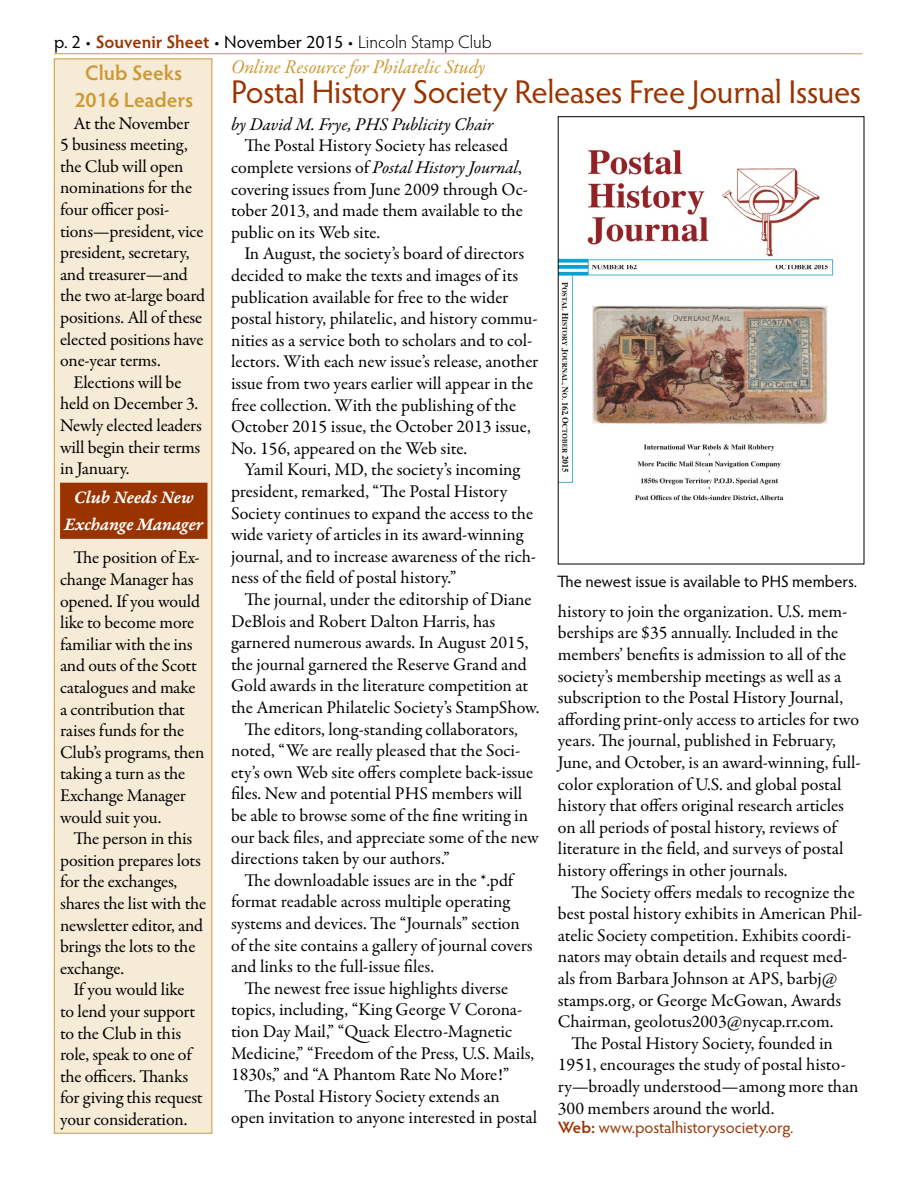
<style>
.page{position:relative;width:918px;height:1188px;background:#fff}
.page>*{position:absolute;margin:0;border:0;box-sizing:border-box;transform-origin:0 0}
.t1{font:33px "Hypatia Sans Pro";letter-spacing:-.015em;color:#993400}
.t2{font:600 21px/27px "Hypatia Sans Pro";color:#c93;text-align:center}
.t3{font:italic 19.5px "Garamond Premr Pro";letter-spacing:-.005em;color:#c93}
.t4{font:18.75px/27px "Garamond Premr Pro Smbd It Capt";letter-spacing:-.015em;color:#fff;text-align:center}
.t5{font:18px/21.6px "Garamond Premr Pro";letter-spacing:-.005em;color:#000}
.t6{font:18px "Hypatia Sans Pro";color:#000}
.t7{font:italic 18px "Garamond Premr Pro";color:#000}
.t8{font:16.5px "Hypatia Sans Pro";letter-spacing:-.005em;color:#000}
.t9{font:16.5px "Hypatia Sans Pro";color:#993400}
.s1{font-weight:600;color:#993400}
.s2{font-weight:300}
.s3{font-style:italic}
.s4{font-weight:600}
</style>
<div class="page">
<hr style="left:54px;top:53px;width:808px;height:1px;background:#c93">
<div style="left:54px;top:58px;width:158px;height:1076px;background:#f5ebd6;border:1px solid #c93"></div>
<div style="left:60px;top:483px;width:148px;height:56px;background:#993400;border:2px solid #993400"></div>
<img style="left:560px;top:150px;width:274px;height:351px">
<p class="t6" style="left:54px;top:30px;width:439px">p. 2 • <span class="s1">Souvenir Sheet</span> • November 2015 • <span class="s2">Lincoln Stamp Club</span></p>
<p class="t2" style="left:74px;top:58px;width:120px">Club Seeks<br>2016 Leaders</p>
<p class="t5" style="left:60px;top:112px;width:147px;text-indent:14px">At the November<br>5 business meeting, the Club will open nominations for the four officer posi&shy;tions—president, vice president, secretary, and treasurer—and the two at-large board positions. All of these elected positions have one-year terms.</p>
<p class="t5" style="left:60px;top:372px;width:143px;text-indent:14px">Elections will be held on December 3.<br>Newly elected leaders will begin their terms in January.</p>
<p class="t3" style="left:231px;top:54px;width:256px">Online Resource for Philatelic Study</p>
<h1 class="t1" style="left:231px;top:69px;width:632px">Postal History Society Releases Free Journal Issues</h1>
<p class="t7" style="left:231px;top:113px;width:264px">by David M. Frye, PHS Publicity Chair</p>
<p class="t5" style="left:231px;top:135px;width:299px;text-indent:14px">The Postal History Society has released complete versions of <span class="s3">Postal History Journal</span>, covering issues from June 2009 through Oc&shy;tober 2013, and made them available to the public on its Web site.</p>
<p class="t5" style="left:231px;top:243px;width:309px;text-indent:14px">In August, the society’s board of directors decided to make the texts and images of its publication available for free to the wider postal history, philatelic, and history commu&shy;nities as a service both to scholars and to col&shy;lectors. With each new issue’s release, another issue from two years earlier will appear in the free collection. With the publishing of the October 2015 issue, the October 2013 issue, No. 156, appeared on the Web site.</p>
<p class="t5" style="left:231px;top:459px;width:307px;text-indent:14px">Yamil Kouri, MD, the society’s incoming president, remarked, “The Postal History Society continues to expand the access to the wide variety of articles in its award-winning journal, and to increase awareness of the rich&shy;ness of the field of postal history.”</p>
<p class="t5" style="left:245px;top:589px;width:289px">The journal, under the editorship of Diane</p>
<p class="t5" style="left:231px;top:611px;width:266px">DeBlois and Robert Dalton Harris, has</p>
<p class="t5" style="left:231px;top:632px;width:299px">garnered numerous awards. In August 2015,</p>
<p class="t5" style="left:231px;top:654px;width:297px">the journal garnered the Reserve Grand and</p>
<p class="t5" style="left:231px;top:675px;width:299px">Gold awards in the literature competition at</p>
<p class="t5" style="left:231px;top:697px;width:310px">the American Philatelic Society’s StampShow.</p>
<p class="t5" style="left:245px;top:719px;width:275px">The editors, long-standing collaborators,</p>
<p class="t5" style="left:231px;top:740px;width:291px">noted, “We are really pleased that the Soci-</p>
<p class="t5" style="left:231px;top:762px;width:304px">ety’s own Web site offers complete back-issue</p>
<p class="t5" style="left:231px;top:783px;width:293px">files. New and potential PHS members will</p>
<p class="t5" style="left:231px;top:805px;width:299px">be able to browse some of the fine writing in</p>
<p class="t5" style="left:231px;top:827px;width:310px">our back files, and appreciate some of the new</p>
<p class="t5" style="left:231px;top:848px;width:220px">directions taken by our authors.”</p>
<p class="t5" style="left:245px;top:870px;width:270px">The downloadable issues are in the *.pdf</p>
<p class="t5" style="left:231px;top:891px;width:280px">format readable across multiple operating</p>
<p class="t5" style="left:231px;top:913px;width:290px">systems and devices. The “Journals” section</p>
<p class="t5" style="left:231px;top:935px;width:303px">of the site contains a gallery of journal covers</p>
<p class="t5" style="left:231px;top:956px;width:205px">and links to the full-issue files.</p>
<p class="t5" style="left:245px;top:978px;width:265px">The newest free issue highlights diverse</p>
<p class="t5" style="left:231px;top:999px;width:293px">topics, including, “King George V Corona-</p>
<p class="t5" style="left:231px;top:1021px;width:283px">tion Day Mail,” “Quack Electro-Magnetic</p>
<p class="t5" style="left:231px;top:1043px;width:305px">Medicine,” “Freedom of the Press, U.S. Mails,</p>
<p class="t5" style="left:231px;top:1064px;width:280px">1830s,” and “A Phantom Rate No More!”</p>
<p class="t5" style="left:245px;top:1086px;width:257px">The Postal History Society extends an</p>
<p class="t5" style="left:231px;top:1107px;width:308px">open invitation to anyone interested in postal</p>
<p class="t4" style="left:64px;top:484px;width:141px">Club Needs New<br>Exchange Manager</p>
<p class="t5" style="left:60px;top:547px;width:146px;text-indent:14px">The position of Ex&shy;change Manager has opened. If you would like to become more familiar with the ins and outs of the Scott catalogues and make a contribution that raises funds for the<br>Club’s programs, then taking a turn as the<br>Exchange Manager would suit you.</p>
<p class="t5" style="left:60px;top:828px;width:148px;text-indent:14px">The person in this position prepares lots for the exchanges, shares the list with the newsletter editor, and brings the lots to the exchange.</p>
<p class="t5" style="left:60px;top:979px;width:144px;text-indent:14px">If you would like to lend your support to the Club in this role, speak to one of the officers. Thanks for giving this request your consideration.</p>
<p class="t8" style="left:557px;top:571px;width:301px">The newest issue is available to PHS members.</p>
<p class="t5" style="left:558px;top:601px;width:304px">history to join the organization. U.S. mem&shy;berships are $35 annually. Included in the members’ benefits is admission to all of the society’s membership meetings as well as a subscription to the Postal History Journal, affording print-only access to articles for two years. The journal, published in February, June, and October, is an award-winning, full&shy;color exploration of U.S. and global postal history that offers original research articles on all periods of postal history, reviews of literature in the field, and surveys of postal history offerings in other journals.</p>
<p class="t5" style="left:571px;top:882px;width:285px">The Society offers medals to recognize the</p>
<p class="t5" style="left:558px;top:903px;width:306px">best postal history exhibits in American Phil-</p>
<p class="t5" style="left:558px;top:925px;width:295px">atelic Society competition. Exhibits coordi-</p>
<p class="t5" style="left:558px;top:946px;width:291px">nators may obtain details and request med-</p>
<p class="t5" style="left:558px;top:968px;width:281px">als from Barbara Johnson at APS, barbj@</p>
<p class="t5" style="left:558px;top:990px;width:285px">stamps.org, or George McGowan, Awards</p>
<p class="t5" style="left:558px;top:1011px;width:277px">Chairman, geolotus2003@nycap.rr.com.</p>
<p class="t5" style="left:571px;top:1033px;width:263px">The Postal History Society, founded in</p>
<p class="t5" style="left:558px;top:1054px;width:290px">1951, encourages the study of postal histo-</p>
<p class="t5" style="left:558px;top:1076px;width:302px">ry—broadly understood—among more than</p>
<p class="t5" style="left:558px;top:1098px;width:218px">300 members around the world.</p>
<p class="t9" style="left:558px;top:1117px;width:237px"><span class="s4">Web:</span> www.postalhistorysociety.org.</p>
</div>
